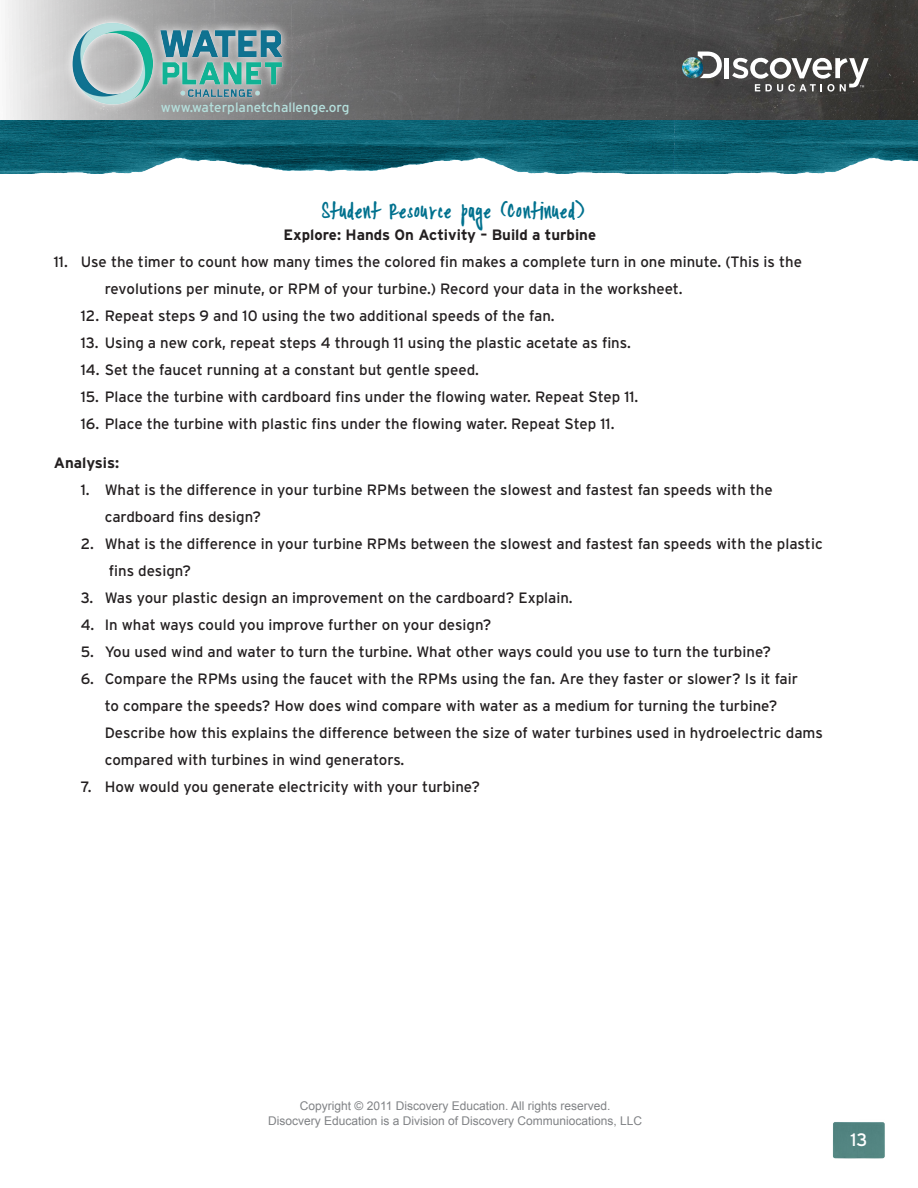
<style>
.page{position:relative;width:918px;height:1188px;background:#fff}
.page>*{position:absolute;margin:0;border:0;box-sizing:border-box;transform-origin:0 0}
.t1{font:18px "Cinahand";color:#00718e}
.t2{font:18px "Interstate";color:#fff}
.t3{font:15px "Interstate";color:#231f20}
.t4{font:700 15px "Interstate";color:#231f20}
.t5{font:13.5px "Interstate";color:#b5e0dd}
.t6{font:12px/14.4px "Arial";color:#808285;text-align:center}
</style>
<div class="page">
<img style="left:5px;top:0;width:913px;height:120px">
<img style="left:0;top:120px;width:329px;height:53px">
<img style="left:329px;top:120px;width:345px;height:53px">
<img style="left:674px;top:120px;width:244px;height:53px">
<svg style="left:698px;top:52px;width:24px;height:26px"></svg>
<div style="left:724px;top:58px;width:5px;height:20px;background:#fff"></div>
<svg style="left:732px;top:54px;width:137px;height:38px"></svg>
<img style="left:682px;top:57px;width:21px;height:21px;border-radius:10px">
<img style="left:63px;top:12px;width:229px;height:102px">
<img style="left:833px;top:1122px;width:52px;height:37px">
<p class="t5" style="left:161px;top:100px;width:190px">www.waterplanetchallenge.org</p>
<p class="t1" style="left:322px;top:202px;width:265px">Student Resource page (Continued)</p>
<p class="t4" style="left:283px;top:226px;width:314px">Explore: Hands On Activity – Build a turbine</p>
<p class="t3" style="left:54px;top:253px;width:750px">11. Use the timer to count how many times the colored fin makes a complete turn in one minute. (This is the</p>
<p class="t3" style="left:105px;top:280px;width:579px">revolutions per minute, or RPM of your turbine.) Record your data in the worksheet.</p>
<p class="t3" style="left:81px;top:307px;width:475px">12. Repeat steps 9 and 10 using the two additional speeds of the fan.</p>
<p class="t3" style="left:81px;top:334px;width:552px">13. Using a new cork, repeat steps 4 through 11 using the plastic acetate as fins.</p>
<p class="t3" style="left:81px;top:361px;width:400px">14. Set the faucet running at a constant but gentle speed.</p>
<p class="t3" style="left:81px;top:388px;width:559px">15. Place the turbine with cardboard fins under the flowing water. Repeat Step 11.</p>
<p class="t3" style="left:81px;top:415px;width:535px">16. Place the turbine with plastic fins under the flowing water. Repeat Step 11.</p>
<p class="t4" style="left:54px;top:454px;width:67px">Analysis:</p>
<p class="t3" style="left:81px;top:481px;width:694px">1. What is the difference in your turbine RPMs between the slowest and fastest fan speeds with the</p>
<p class="t3" style="left:105px;top:508px;width:158px">cardboard fins design?</p>
<p class="t3" style="left:81px;top:535px;width:744px">2. What is the difference in your turbine RPMs between the slowest and fastest fan speeds with the plastic</p>
<p class="t3" style="left:109px;top:562px;width:84px">fins design?</p>
<p class="t3" style="left:81px;top:589px;width:494px">3. Was your plastic design an improvement on the cardboard? Explain.</p>
<p class="t3" style="left:81px;top:616px;width:412px">4. In what ways could you improve further on your design?</p>
<p class="t3" style="left:81px;top:643px;width:692px">5. You used wind and water to turn the turbine. What other ways could you use to turn the turbine?</p>
<p class="t3" style="left:81px;top:670px;width:719px">6. Compare the RPMs using the faucet with the RPMs using the fan. Are they faster or slower? Is it fair</p>
<p class="t3" style="left:105px;top:697px;width:674px">to compare the speeds? How does wind compare with water as a medium for turning the turbine?</p>
<p class="t3" style="left:105px;top:724px;width:720px">Describe how this explains the difference between the size of water turbines used in hydroelectric dams</p>
<p class="t3" style="left:105px;top:751px;width:301px">compared with turbines in wind generators.</p>
<p class="t3" style="left:81px;top:778px;width:401px">7. How would you generate electricity with your turbine?</p>
<p class="t6" style="left:268px;top:1099px;width:376px">Copyright © 2011 Discovery Education. All rights reserved.<br>Disocvery Education is a Division of Discovery Communiocations, LLC</p>
<p class="t2" style="left:850px;top:1130px;width:19px">13</p>
</div>
